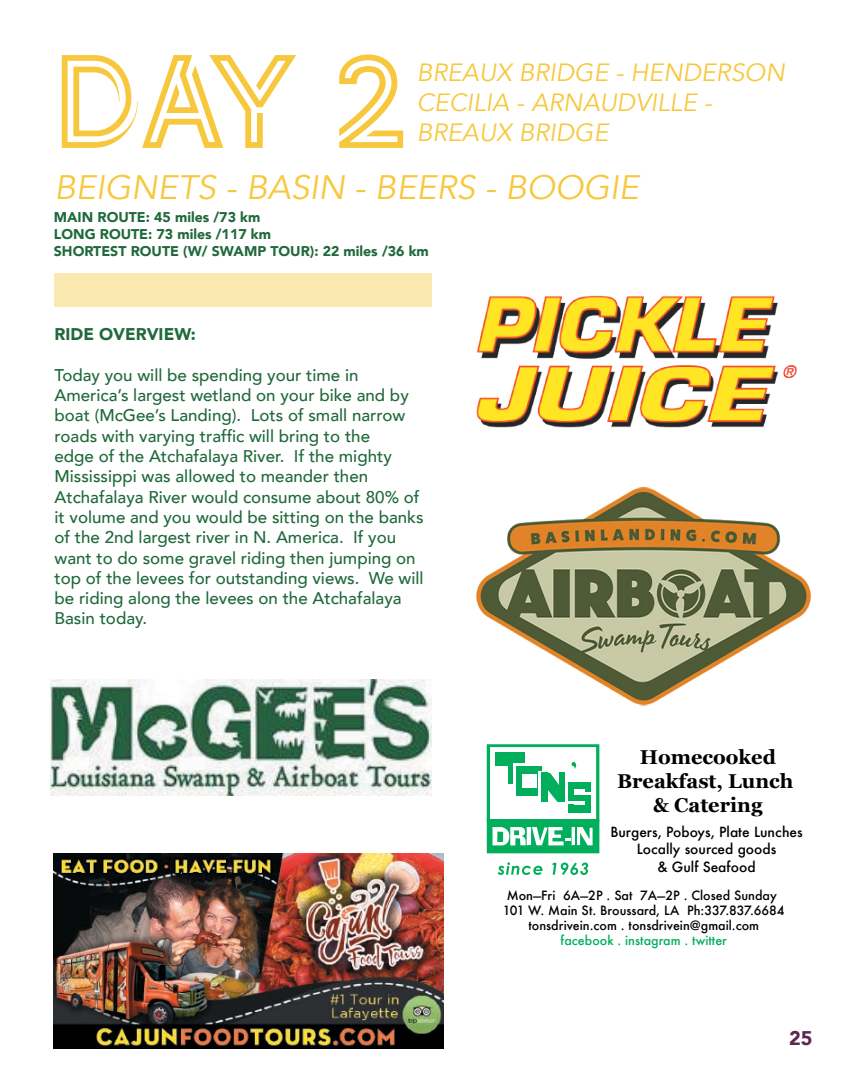
<style>
.page{position:relative;width:864px;height:1080px;background:#fff}
.page>*{position:absolute;margin:0;border:0;box-sizing:border-box;transform-origin:0 0}
.t1{font:141.15px "Continuo";color:#f7c83d}
.t2{font:italic 33.9px "Avenir";color:#f7c83d}
.t3{font:italic 24.9px/29.8px "Avenir";color:#f7c83d}
.t4{font:700 19.95px/24px "Georgia";color:#000;text-align:center}
.t5{font:900 19.8px "Avenir";color:#5b2852}
.t6{font:500 16.95px/20.4px "Avenir";color:#1f693b}
.t7{font:900 16.95px "Avenir";color:#1f693b}
.t8{font:900 14.1px/17px "Avenir";color:#1f693b}
.t9{font:500 13.8px/17.7px "Futura";color:#000;text-align:center}
.t10{font:500 12.45px/15px "Futura";color:#000;text-align:center}
.t11{font:500 12.45px "Futura";color:#00ae5b}
</style>
<div class="page">
<div style="left:54px;top:273px;width:377px;height:34px;background:#fbe9b2"></div>
<img style="left:51px;top:680px;width:380px;height:116px">
<img style="left:476px;top:488px;width:334px;height:218px">
<img style="left:54px;top:853px;width:390px;height:195px">
<img style="left:476px;top:295px;width:321px;height:133px">
<svg style="left:486px;top:744px;width:114px;height:131px"></svg>
<h1 class="t1" style="left:51px;top:31px;width:360px">DAY 2</h1>
<h3 class="t3" style="left:417px;top:58px;width:370px">BREAUX BRIDGE - HENDERSON<br>CECILIA - ARNAUDVILLE -<br>BREAUX BRIDGE</h3>
<h2 class="t2" style="left:55px;top:167px;width:586px">BEIGNETS - BASIN - BEERS - BOOGIE</h2>
<p class="t8" style="left:54px;top:209px;width:376px">MAIN ROUTE: 45 miles /73 km<br>LONG ROUTE: 73 miles /117 km<br>SHORTEST ROUTE (W/ SWAMP TOUR): 22 miles /36 km</p>
<p class="t7" style="left:55px;top:319px;width:143px">RIDE OVERVIEW:</p>
<p class="t6" style="left:55px;top:364px;width:371px">Today you will be spending your time in America’s largest wetland on your bike and by boat (McGee’s Landing). Lots of small narrow roads with varying traffic will bring to the<br>edge of the Atchafalaya River. If the mighty Mississippi was allowed to meander then Atchafalaya River would consume about 80% of it volume and you would be sitting on the banks of the 2nd largest river in N. America. If you want to do some gravel riding then jumping on top of the levees for outstanding views. We will be riding along the levees on the Atchafalaya Basin today.</p>
<p class="t4" style="left:617px;top:744px;width:178px">Homecooked<br>Breakfast, Lunch &amp; Catering</p>
<p class="t9" style="left:610px;top:822px;width:194px">Burgers, Poboys, Plate Lunches<br>Locally sourced goods<br>&amp; Gulf Seafood</p>
<p class="t10" style="left:503px;top:887px;width:283px">Mon—Fri 6A—2P . Sat 7A—2P . Closed Sunday<br>101 W. Main St. Broussard, LA Ph:337.837.6684 tonsdrivein.com . tonsdrivein@gmail.com</p>
<p class="t11" style="left:561px;top:931px;width:168px">facebook . instagram . twitter</p>
<p class="t5" style="left:789px;top:1021px;width:25px">25</p>
</div>
